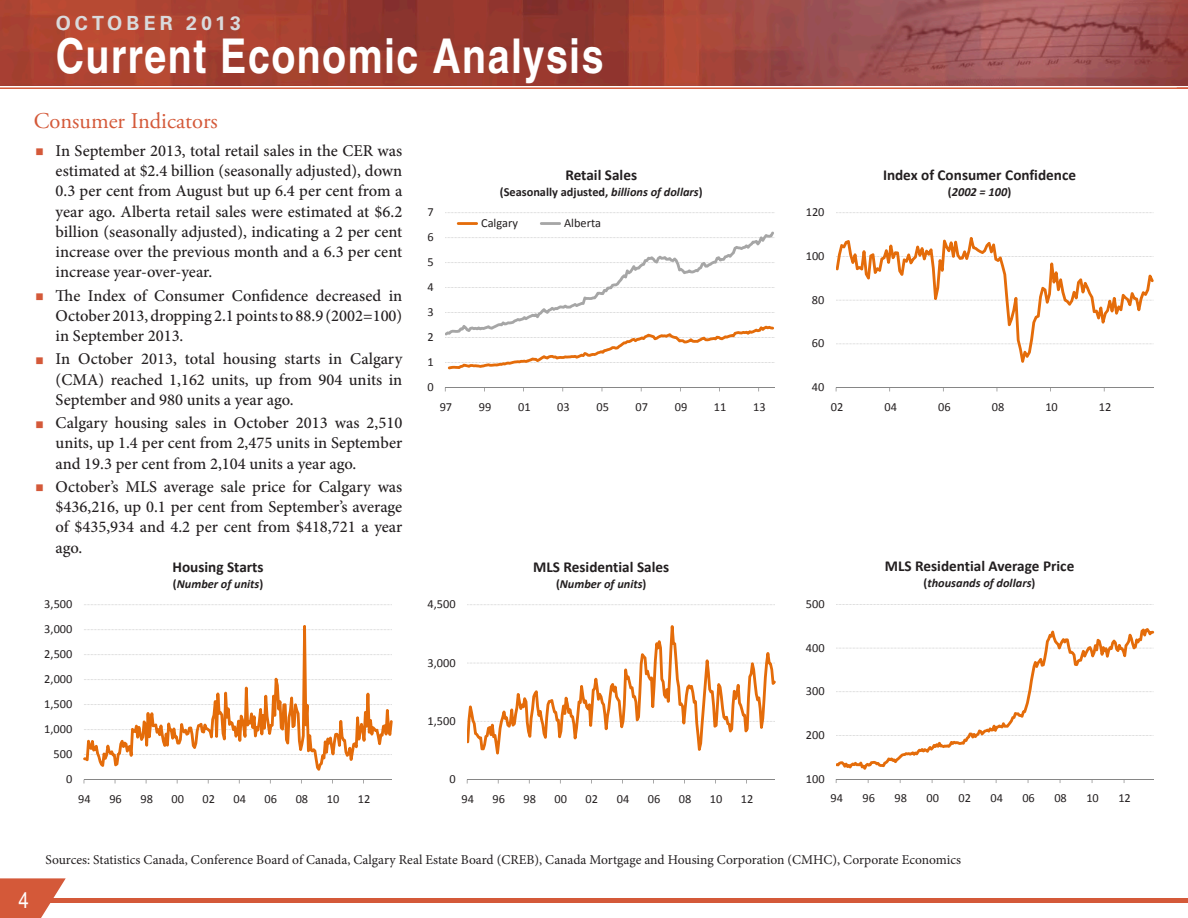
<style>
.page{position:relative;width:1188px;height:918px;background:#fff}
.page>*{position:absolute;margin:0;border:0;box-sizing:border-box;transform-origin:0 0}
.t1{font:700 condensed 48px "Helvetica";letter-spacing:.03em;color:#fff}
.t2{font:22.5px "Adobe Garamond Pro";color:#d45939}
.t3{font:condensed 22.5px "Helvetica";color:#fff}
.t4{font:700 19.5px "Univers";letter-spacing:.21em;color:#d9dadc}
.t5{font:500 16.5px/20.2px "Minion Pro";color:#231f20;text-align:justify}
.t6{font:700 15.15px "Calibri";color:#231f20}
.t7{font:13.5px "Minion Pro";color:#231f20}
.t8{font:12.3px "Calibri";color:#231f20}
.t9{font:italic 700 12.3px "Calibri";color:#231f20}
.t10{font:700 12.3px "Calibri";color:#231f20}
.s1{font-style:normal}
.s2{font-style:italic}
</style>
<div class="page">
<div style="left:0;top:898px;width:1188px;height:5px;background:#d45939"></div>
<svg style="left:0;top:878px;width:66px;height:40px"></svg>
<img style="left:0;top:0;width:1188px;height:86px">
<hr style="left:0;top:87px;width:1188px;height:2px;background:#d45939">
<hr style="left:84px;top:779px;width:308px;height:1px;background:#868686">
<svg style="left:84px;top:604px;width:309px;height:167px"></svg>
<hr style="left:445px;top:387px;width:330px;height:1px;background:#868686">
<svg style="left:445px;top:212px;width:330px;height:157px"></svg>
<hr style="left:467px;top:779px;width:308px;height:1px;background:#868686">
<svg style="left:467px;top:604px;width:309px;height:151px"></svg>
<hr style="left:836px;top:387px;width:317px;height:1px;background:#868686">
<svg style="left:836px;top:212px;width:318px;height:151px"></svg>
<hr style="left:836px;top:779px;width:317px;height:1px;background:#868686">
<svg style="left:836px;top:604px;width:318px;height:166px"></svg>
<p class="t4" style="left:56px;top:11px;width:187px">OCTOBER 2013</p>
<h1 class="t1" style="left:56px;top:27px;width:549px">Current Economic Analysis</h1>
<p class="t2" style="left:34px;top:107px;width:185px">Consumer Indicators</p>
<p class="t5" style="left:56px;top:140px;width:348px">In September 2013, total retail sales in the CER was estimated at $2.4 billion (seasonally adjusted), down 0.3 per cent from August but up 6.4 per cent from a year ago. Alberta retail sales were estimated at $6.2 billion (seasonally adjusted), indicating a 2 per cent increase over the previous month and a 6.3 per cent increase year-over-year.</p>
<p class="t5" style="left:56px;top:285px;width:348px">The Index of Consumer Confidence decreased in October 2013, dropping 2.1 points to 88.9 (2002=100) in September 2013.</p>
<p class="t5" style="left:56px;top:349px;width:348px">In October 2013, total housing starts in Calgary (CMA) reached 1,162 units, up from 904 units in September and 980 units a year ago.</p>
<p class="t5" style="left:56px;top:413px;width:348px">Calgary housing sales in October 2013 was 2,510 units, up 1.4 per cent from 2,475 units in September and 19.3 per cent from 2,104 units a year ago.</p>
<p class="t5" style="left:56px;top:476px;width:348px">October’s MLS average sale price for Calgary was $436,216, up 0.1 per cent from September’s average of $435,934 and 4.2 per cent from $418,721 a year ago.</p>
<p class="t8" style="left:44px;top:597px;width:30px">3,500</p>
<p class="t8" style="left:44px;top:622px;width:30px">3,000</p>
<p class="t8" style="left:44px;top:647px;width:30px">2,500</p>
<p class="t8" style="left:44px;top:672px;width:30px">2,000</p>
<p class="t8" style="left:44px;top:697px;width:30px">1,500</p>
<p class="t8" style="left:44px;top:721px;width:30px">1,000</p>
<p class="t8" style="left:54px;top:746px;width:20px">500</p>
<p class="t8" style="left:66px;top:771px;width:8px">0</p>
<p class="t6" style="left:172px;top:557px;width:93px">Housing Starts</p>
<p class="t9" style="left:173px;top:576px;width:92px"><span class="s1">(</span>Number of units<span class="s1">)</span></p>
<p class="t8" style="left:78px;top:791px;width:14px">94</p>
<p class="t8" style="left:109px;top:791px;width:14px">96</p>
<p class="t8" style="left:140px;top:791px;width:14px">98</p>
<p class="t8" style="left:171px;top:791px;width:14px">00</p>
<p class="t8" style="left:203px;top:791px;width:14px">02</p>
<p class="t8" style="left:234px;top:791px;width:14px">04</p>
<p class="t8" style="left:265px;top:791px;width:14px">06</p>
<p class="t8" style="left:296px;top:791px;width:14px">08</p>
<p class="t8" style="left:327px;top:791px;width:14px">10</p>
<p class="t8" style="left:358px;top:791px;width:14px">12</p>
<p class="t8" style="left:427px;top:205px;width:8px">7</p>
<p class="t8" style="left:427px;top:230px;width:8px">6</p>
<p class="t8" style="left:427px;top:255px;width:8px">5</p>
<p class="t8" style="left:427px;top:279px;width:8px">4</p>
<p class="t8" style="left:427px;top:304px;width:8px">3</p>
<p class="t8" style="left:427px;top:329px;width:8px">2</p>
<p class="t8" style="left:427px;top:354px;width:8px">1</p>
<p class="t8" style="left:427px;top:379px;width:8px">0</p>
<p class="t6" style="left:565px;top:165px;width:73px">Retail Sales</p>
<p class="t10" style="left:500px;top:184px;width:204px">(Seasonally adjusted, <span class="s2">billions of dollars</span>)</p>
<p class="t8" style="left:481px;top:215px;width:39px">Calgary</p>
<p class="t8" style="left:564px;top:215px;width:38px">Alberta</p>
<p class="t8" style="left:440px;top:399px;width:14px">97</p>
<p class="t8" style="left:479px;top:399px;width:14px">99</p>
<p class="t8" style="left:518px;top:399px;width:14px">01</p>
<p class="t8" style="left:557px;top:399px;width:14px">03</p>
<p class="t8" style="left:596px;top:399px;width:14px">05</p>
<p class="t8" style="left:636px;top:399px;width:14px">07</p>
<p class="t8" style="left:675px;top:399px;width:14px">09</p>
<p class="t8" style="left:714px;top:399px;width:14px">11</p>
<p class="t8" style="left:753px;top:399px;width:14px">13</p>
<p class="t8" style="left:427px;top:597px;width:30px">4,500</p>
<p class="t8" style="left:427px;top:655px;width:30px">3,000</p>
<p class="t8" style="left:427px;top:713px;width:30px">1,500</p>
<p class="t8" style="left:449px;top:771px;width:8px">0</p>
<p class="t6" style="left:533px;top:557px;width:138px">MLS Residential Sales</p>
<p class="t9" style="left:556px;top:576px;width:92px"><span class="s1">(</span>Number of units<span class="s1">)</span></p>
<p class="t8" style="left:461px;top:791px;width:14px">94</p>
<p class="t8" style="left:492px;top:791px;width:14px">96</p>
<p class="t8" style="left:524px;top:791px;width:14px">98</p>
<p class="t8" style="left:555px;top:791px;width:14px">00</p>
<p class="t8" style="left:586px;top:791px;width:14px">02</p>
<p class="t8" style="left:617px;top:791px;width:14px">04</p>
<p class="t8" style="left:648px;top:791px;width:14px">06</p>
<p class="t8" style="left:679px;top:791px;width:14px">08</p>
<p class="t8" style="left:710px;top:791px;width:14px">10</p>
<p class="t8" style="left:741px;top:791px;width:14px">12</p>
<p class="t8" style="left:806px;top:205px;width:20px">120</p>
<p class="t8" style="left:806px;top:248px;width:20px">100</p>
<p class="t8" style="left:812px;top:292px;width:14px">80</p>
<p class="t8" style="left:812px;top:336px;width:14px">60</p>
<p class="t8" style="left:812px;top:379px;width:14px">40</p>
<p class="t6" style="left:883px;top:165px;width:195px">Index of Consumer Confidence</p>
<p class="t9" style="left:948px;top:184px;width:65px"><span class="s1">(</span>2002 = 100<span class="s1">)</span></p>
<p class="t8" style="left:831px;top:399px;width:14px">02</p>
<p class="t8" style="left:884px;top:399px;width:14px">04</p>
<p class="t8" style="left:938px;top:399px;width:14px">06</p>
<p class="t8" style="left:992px;top:399px;width:14px">08</p>
<p class="t8" style="left:1045px;top:399px;width:14px">10</p>
<p class="t8" style="left:1099px;top:399px;width:14px">12</p>
<p class="t8" style="left:806px;top:596px;width:20px">500</p>
<p class="t8" style="left:806px;top:640px;width:20px">400</p>
<p class="t8" style="left:806px;top:684px;width:20px">300</p>
<p class="t8" style="left:806px;top:727px;width:20px">200</p>
<p class="t8" style="left:806px;top:771px;width:20px">100</p>
<p class="t6" style="left:885px;top:557px;width:191px">MLS Residential Average Price</p>
<p class="t9" style="left:924px;top:576px;width:113px"><span class="s1">(</span>thousands of dollars<span class="s1">)</span></p>
<p class="t8" style="left:830px;top:791px;width:14px">94</p>
<p class="t8" style="left:862px;top:791px;width:14px">96</p>
<p class="t8" style="left:894px;top:791px;width:14px">98</p>
<p class="t8" style="left:926px;top:791px;width:14px">00</p>
<p class="t8" style="left:958px;top:791px;width:14px">02</p>
<p class="t8" style="left:990px;top:791px;width:14px">04</p>
<p class="t8" style="left:1022px;top:791px;width:14px">06</p>
<p class="t8" style="left:1054px;top:791px;width:14px">08</p>
<p class="t8" style="left:1086px;top:791px;width:14px">10</p>
<p class="t8" style="left:1118px;top:791px;width:14px">12</p>
<h2 class="t3" style="left:18px;top:887px;width:12px">4</h2>
<p class="t7" style="left:45px;top:850px;width:917px">Sources: Statistics Canada, Conference Board of Canada, Calgary Real Estate Board (CREB), Canada Mortgage and Housing Corporation (CMHC), Corporate Economics</p>
</div>
